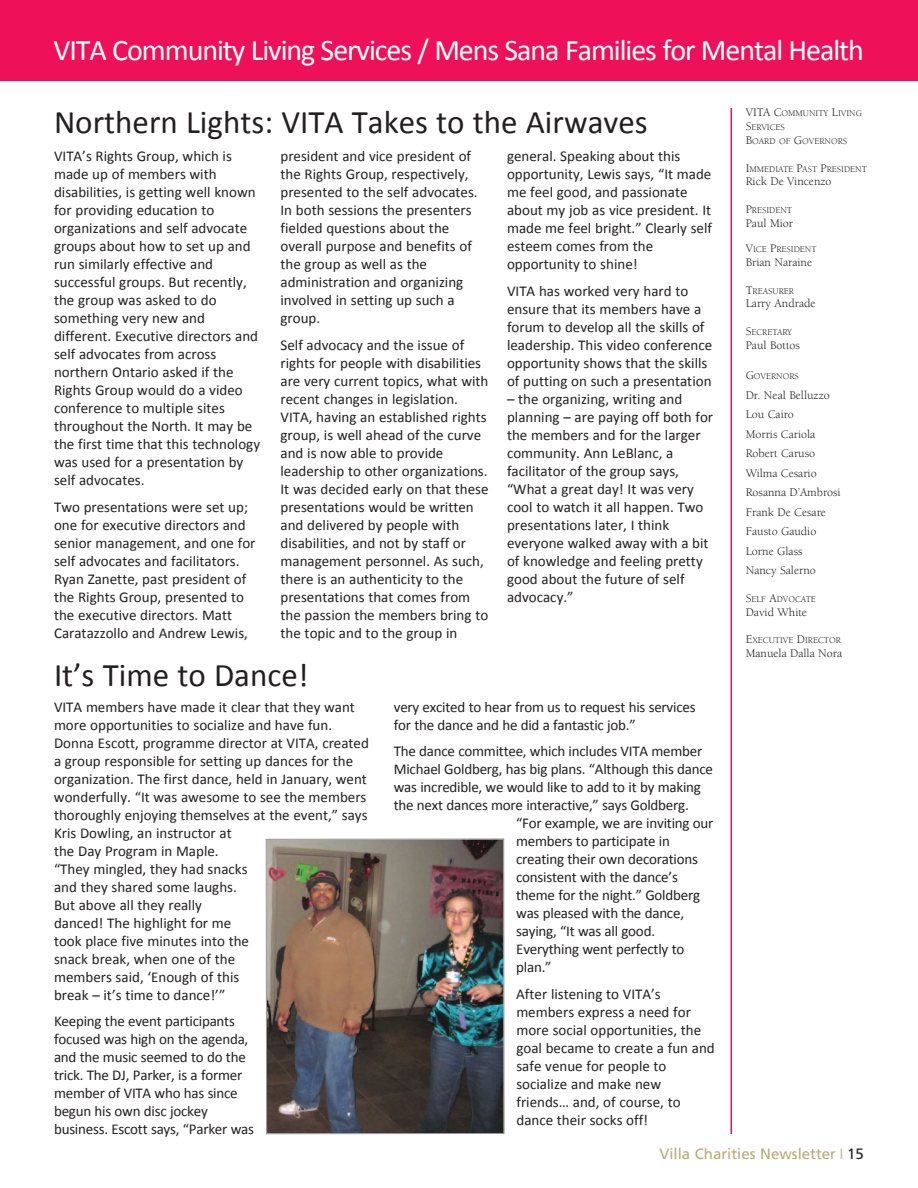
<style>
.page{position:relative;width:918px;height:1188px;background:#fff}
.page>*{position:absolute;margin:0;border:0;box-sizing:border-box;transform-origin:0 0}
.t1{font:33px "Calibri";color:#231f20}
.t2{font:30px "Calibri";letter-spacing:-.035em;color:#fff}
.t3{font:15px/18px "Calibri";color:#231f20}
.t4{font:15px "Frutiger";color:#bba874}
.t5{font:12px/19.5px "Berkeley";color:#231f20}
.t6{font:9px/13.8px "Berkeley";color:#231f20}
.s1{font-size:12px}
.s2{color:#231f20}
</style>
<div class="page">
<div style="left:0;top:0;width:918px;height:81px;background:#ee1059"></div>
<hr style="left:730px;top:108px;width:2px;height:1026px;background:#ee1059">
<img style="left:268px;top:841px;width:234px;height:291px">
<div style="left:266px;top:839px;width:238px;height:295px;border:1px solid #939598"></div>
<h2 class="t2" style="left:53px;top:31px;width:812px">VITA Community Living Services / Mens Sana Families for Mental Health</h2>
<h1 class="t1" style="left:54px;top:101px;width:595px">Northern Lights: VITA Takes to the Airwaves</h1>
<p class="t3" style="left:54px;top:147px;width:208px">VITA’s Rights Group, which is made up of members with disabilities, is getting well known for providing education to organizations and self advocate groups about how to set up and run similarly effective and successful groups. But recently, the group was asked to do something very new and different. Executive directors and self advocates from across northern Ontario asked if the<br>Rights Group would do a video conference to multiple sites throughout the North. It may be the first time that this technology was used for a presentation by self advocates.</p>
<p class="t3" style="left:54px;top:498px;width:203px">Two presentations were set up; one for executive directors and senior management, and one for self advocates and facilitators.<br>Ryan Zanette, past president of the Rights Group, presented to the executive directors. Matt<br>Caratazzollo and Andrew Lewis,</p>
<p class="t3" style="left:281px;top:147px;width:199px">president and vice president of the Rights Group, respectively, presented to the self advocates.<br>In both sessions the presenters fielded questions about the overall purpose and benefits of the group as well as the administration and organizing involved in setting up such a group.</p>
<p class="t3" style="left:281px;top:336px;width:210px">Self advocacy and the issue of rights for people with disabilities are very current topics, what with recent changes in legislation.<br>VITA, having an established rights group, is well ahead of the curve and is now able to provide leadership to other organizations.<br>It was decided early on that these presentations would be written and delivered by people with disabilities, and not by staff or management personnel. As such, there is an authenticity to the presentations that comes from the passion the members bring to the topic and to the group in</p>
<p class="t3" style="left:507px;top:147px;width:207px">general. Speaking about this opportunity, Lewis says, “It made me feel good, and passionate about my job as vice president. It made me feel bright.” Clearly self esteem comes from the opportunity to shine!</p>
<p class="t3" style="left:507px;top:282px;width:207px">VITA has worked very hard to ensure that its members have a forum to develop all the skills of leadership. This video conference opportunity shows that the skills of putting on such a presentation</p>
<p class="t3" style="left:507px;top:390px;width:208px">– the organizing, writing and planning – are paying off both for the members and for the larger community. Ann LeBlanc, a facilitator of the group says, “What a great day! It was very cool to watch it all happen. Two presentations later, I think everyone walked away with a bit of knowledge and feeling pretty good about the future of self advocacy.”</p>
<h1 class="t1" style="left:54px;top:654px;width:256px">It’s Time to Dance!</h1>
<p class="t3" style="left:54px;top:697px;width:316px">VITA members have made it clear that they want more opportunities to socialize and have fun.<br>Donna Escott, programme director at VITA, created a group responsible for setting up dances for the organization. The first dance, held in January, went wonderfully. “It was awesome to see the members thoroughly enjoying themselves at the event,” says Kris Dowling, an instructor at<br>the Day Program in Maple.<br>“They mingled, they had snacks<br>and they shared some laughs.<br>But above all they really<br>danced! The highlight for me<br>took place five minutes into the<br>snack break, when one of the<br>members said, ‘Enough of this<br>break – it’s time to dance!’”</p>
<p class="t3" style="left:54px;top:1012px;width:202px">Keeping the event participants focused was high on the agenda, and the music seemed to do the trick. The DJ, Parker, is a former member of VITA who has since begun his own disc jockey business. Escott says, “Parker was</p>
<p class="t3" style="left:394px;top:697px;width:303px">very excited to hear from us to request his services for the dance and he did a fantastic job.”</p>
<p class="t3" style="left:394px;top:742px;width:310px">The dance committee, which includes VITA member</p>
<p class="t3" style="left:394px;top:760px;width:321px">Michael Goldberg, has big plans. “Although this dance</p>
<p class="t3" style="left:394px;top:778px;width:309px">was incredible, we would like to add to it by making</p>
<p class="t3" style="left:394px;top:796px;width:296px">the next dances more interactive,” says Goldberg.</p>
<p class="t3" style="left:516px;top:814px;width:199px">“For example, we are inviting our</p>
<p class="t3" style="left:516px;top:832px;width:155px">members to participate in</p>
<p class="t3" style="left:516px;top:850px;width:183px">creating their own decorations</p>
<p class="t3" style="left:516px;top:868px;width:163px">consistent with the dance’s</p>
<p class="t3" style="left:516px;top:886px;width:185px">theme for the night.” Goldberg</p>
<p class="t3" style="left:516px;top:904px;width:169px">was pleased with the dance,</p>
<p class="t3" style="left:516px;top:922px;width:140px">saying, “It was all good.</p>
<p class="t3" style="left:516px;top:940px;width:170px">Everything went perfectly to</p>
<p class="t3" style="left:516px;top:958px;width:37px">plan.”</p>
<p class="t3" style="left:516px;top:985px;width:200px">After listening to VITA’s members express a need for more social opportunities, the goal became to create a fun and safe venue for people to socialize and make new friends… and, of course, to dance their socks off!</p>
<p class="t6" style="left:746px;top:107px;width:118px"><span class="s1">VITA C</span>OMMUNITY <span class="s1">L</span>IVING<br><span class="s1">S</span>ERVICES<br><span class="s1">B</span>OARD OF <span class="s1">G</span>OVERNORS</p>
<p class="t6" style="left:746px;top:163px;width:123px"><span class="s1">I</span>MMEDIATE <span class="s1">P</span>AST <span class="s1">P</span>RESIDENT</p>
<p class="t5" style="left:746px;top:173px;width:87px">Rick De Vincenzo</p>
<p class="t6" style="left:746px;top:204px;width:48px"><span class="s1">P</span>RESIDENT</p>
<p class="t5" style="left:746px;top:214px;width:49px">Paul Mior</p>
<p class="t6" style="left:746px;top:243px;width:72px"><span class="s1">V</span>ICE <span class="s1">P</span>RESIDENT</p>
<p class="t5" style="left:746px;top:254px;width:68px">Brian Naraine</p>
<p class="t6" style="left:746px;top:285px;width:50px"><span class="s1">T</span>REASURER</p>
<p class="t5" style="left:746px;top:295px;width:71px">Larry Andrade</p>
<p class="t6" style="left:746px;top:326px;width:48px"><span class="s1">S</span>ECRETARY</p>
<p class="t5" style="left:746px;top:336px;width:56px">Paul Bottos</p>
<p class="t6" style="left:746px;top:370px;width:55px"><span class="s1">G</span>OVERNORS</p>
<p class="t5" style="left:746px;top:386px;width:96px">Dr. Neal Belluzzo<br>Lou Cairo<br>Morris Cariola<br>Robert Caruso<br>Wilma Cesario<br>Rosanna D’Ambrosi<br>Frank De Cesare<br>Fausto Gaudio<br>Lorne Glass<br>Nancy Salerno</p>
<p class="t6" style="left:746px;top:593px;width:72px"><span class="s1">S</span>ELF <span class="s1">A</span>DVOCATE</p>
<p class="t5" style="left:746px;top:603px;width:63px">David White</p>
<p class="t6" style="left:746px;top:634px;width:97px"><span class="s1">E</span>XECUTIVE <span class="s1">D</span>IRECTOR</p>
<p class="t5" style="left:746px;top:644px;width:98px">Manuela Dalla Nora</p>
<p class="t4" style="left:660px;top:1148px;width:206px">Villa Charities Newsletter <span class="s2">15</span></p>
</div>
